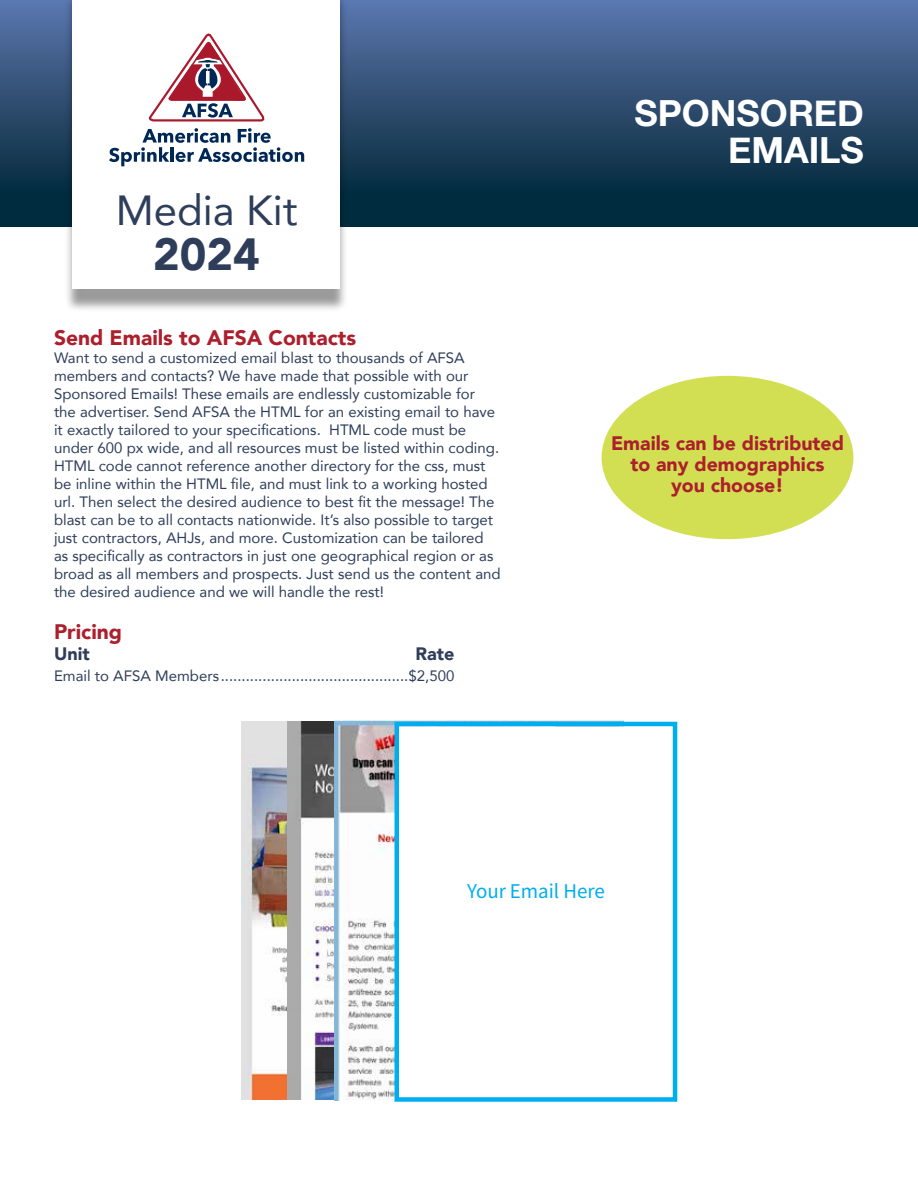
<style>
.page{position:relative;width:918px;height:1188px;background:#fff}
.page>*{position:absolute;margin:0;border:0;box-sizing:border-box;transform-origin:0 0}
.t1{font:900 45px "Avenir";color:#2e3e5a}
.t2{font:42px "Avenir";color:#2e3e5a}
.t3{font:700 36px/37.5px "Helvetica Neue";color:#fff;text-align:right}
.t4{font:900 21px "Avenir";color:#ac1f2d}
.t5{font:21px "Source Sans Variable";color:#00aeef}
.t6{font:900 19.5px/21px "Avenir";color:#ac1f2d;text-align:center}
.t7{font:900 18px "Avenir";color:#2e3e5a}
.t8{font:15px/18px "Avenir";color:#2e3e5a}
</style>
<div class="page">
<div style="left:0;top:0;width:918px;height:227px;background:linear-gradient(to bottom,#5c75ab,#002230)"></div>
<div style="left:64px;top:0;width:285px;height:313px;background:#000;opacity:.4"></div>
<div style="left:72px;top:0;width:268px;height:289px;background:#fff"></div>
<svg style="left:109px;top:33px;width:195px;height:133px"></svg>
<div style="left:602px;top:376px;width:251px;height:163px;background:#d3df53;border-radius:50%"></div>
<img style="left:241px;top:721px;width:47px;height:379px">
<img style="left:288px;top:721px;width:47px;height:379px">
<img style="left:335px;top:721px;width:289px;height:379px">
<div style="left:395px;top:726px;width:282px;height:374px;background:#fff"></div>
<div style="left:395px;top:722px;width:282px;height:380px;border:4px solid #00aeef"></div>
<h2 class="t2" style="left:116px;top:177px;width:184px">Media Kit</h2>
<h1 class="t1" style="left:153px;top:216px;width:108px">2024</h1>
<h3 class="t4" style="left:54px;top:320px;width:304px">Send Emails to AFSA Contacts</h3>
<p class="t8" style="left:54px;top:348px;width:448px">Want to send a customized email blast to thousands of AFSA members and contacts? We have made that possible with our Sponsored Emails! These emails are endlessly customizable for the advertiser. Send AFSA the HTML for an existing email to have it exactly tailored to your specifications. HTML code must be under 600 px wide, and all resources must be listed within coding.<br>HTML code cannot reference another directory for the css, must be inline within the HTML file, and must link to a working hosted url. Then select the desired audience to best fit the message! The blast can be to all contacts nationwide. It’s also possible to target just contractors, AHJs, and more. Customization can be tailored as specifically as contractors in just one geographical region or as broad as all members and prospects. Just send us the content and the desired audience and we will handle the rest!</p>
<h3 class="t4" style="left:54px;top:614px;width:70px">Pricing</h3>
<p class="t7" style="left:54px;top:638px;width:37px">Unit</p>
<p class="t7" style="left:416px;top:638px;width:40px">Rate</p>
<p class="t8" style="left:54px;top:666px;width:402px">Email to AFSA Members .............................................$2,500</p>
<h3 class="t3" style="left:635px;top:95px;width:231px">SPONSORED<br>EMAILS</h3>
<h3 class="t6" style="left:611px;top:432px;width:234px">Emails can be distributed to any demographics<br>you choose!</h3>
<h3 class="t5" style="left:467px;top:878px;width:139px">Your Email Here</h3>
</div>
